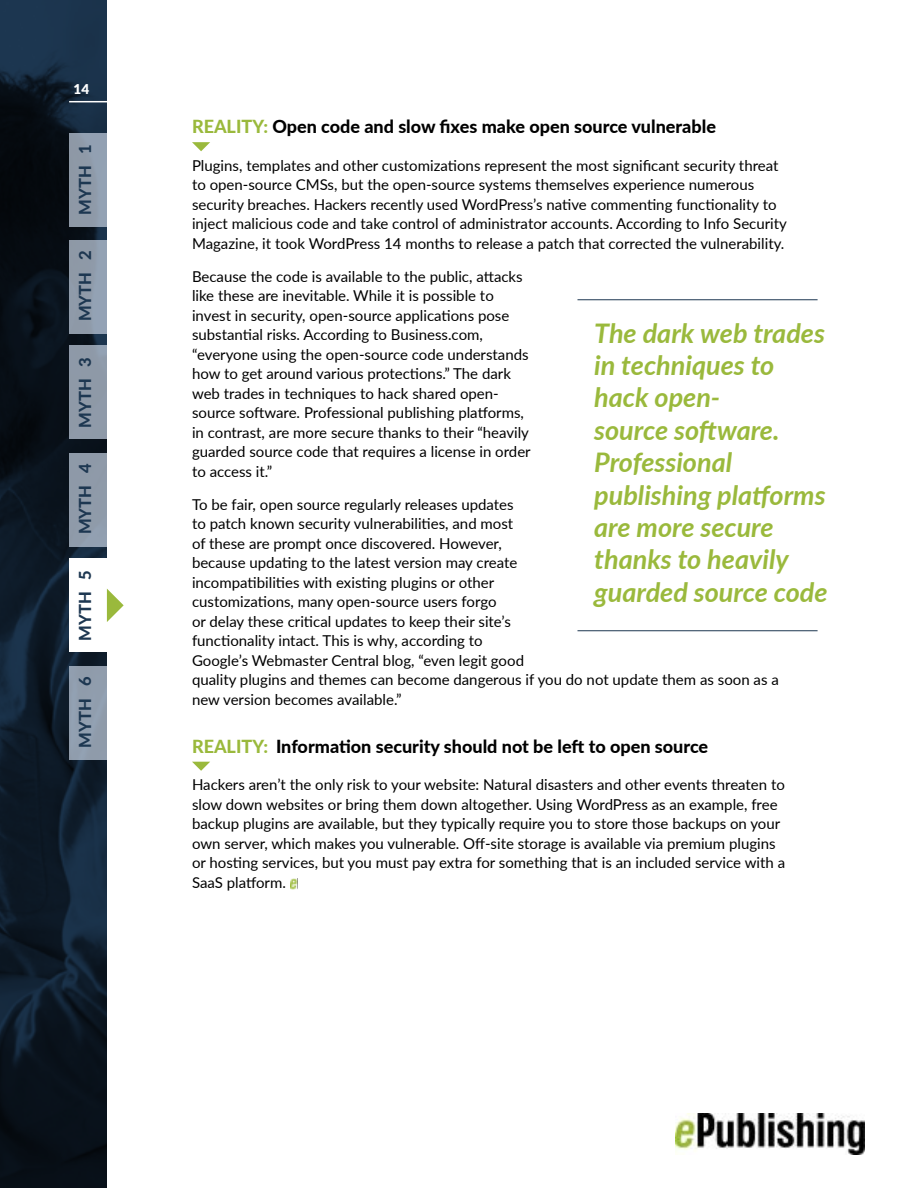
<style>
.page{position:relative;width:918px;height:1188px;background:#fff}
.page>*{position:absolute;margin:0;border:0;box-sizing:border-box;transform-origin:0 0}
.t1{font:italic 700 27px/32.4px "Lato";color:#9ab93c}
.t2{font:800 18px "Lato";color:#000}
.t3{font:800 16.5px "Lato";color:#1d3751}
.t4{font:15px/19.5px "Lato";color:#000}
.t5{font:900 13.5px "Lato";color:#fff}
.s1{color:#9ab93c}
</style>
<div class="page">
<svg style="left:0;top:0;width:107px;height:1188px;background:#0d1926"></svg>
<img style="left:675px;top:1113px;width:189px;height:42px">
<hr style="left:69px;top:101px;width:46px;height:1px;background:#fff">
<svg style="left:192px;top:142px;width:18px;height:9px"></svg>
<svg style="left:192px;top:762px;width:18px;height:9px"></svg>
<svg style="left:290px;top:878px;width:7px;height:11px"></svg>
<div style="left:69px;top:133px;width:38px;height:94px;background:#8e99a8"></div>
<div style="left:69px;top:240px;width:38px;height:94px;background:#8f9aa9"></div>
<div style="left:69px;top:345px;width:38px;height:94px;background:#8e99a7"></div>
<div style="left:69px;top:453px;width:38px;height:94px;background:#8f9aa9"></div>
<div style="left:69px;top:558px;width:38px;height:94px;background:#fff"></div>
<div style="left:69px;top:666px;width:38px;height:94px;background:#909dad"></div>
<svg style="left:107px;top:589px;width:17px;height:33px"></svg>
<hr style="left:578px;top:299px;width:240px;height:1px;background:#1d3751">
<hr style="left:578px;top:630px;width:240px;height:1px;background:#1d3751">
<p class="t5" style="left:74px;top:79px;width:17px">14</p>
<p class="t3" style="left:73px;top:215px;width:72px;rotate:-90deg">MYTH 1</p>
<p class="t3" style="left:73px;top:321px;width:72px;rotate:-90deg">MYTH 2</p>
<p class="t3" style="left:73px;top:428px;width:72px;rotate:-90deg">MYTH 3</p>
<p class="t3" style="left:73px;top:534px;width:72px;rotate:-90deg">MYTH 4</p>
<p class="t3" style="left:73px;top:641px;width:72px;rotate:-90deg">MYTH 5</p>
<p class="t3" style="left:73px;top:748px;width:72px;rotate:-90deg">MYTH 6</p>
<p class="t2" style="left:192px;top:113px;width:525px"><span class="s1">REALITY:</span> Open code and slow fixes make open source vulnerable</p>
<p class="t4" style="left:192px;top:155px;width:596px">Plugins, templates and other customizations represent the most significant security threat to open-source CMSs, but the open-source systems themselves experience numerous security breaches. Hackers recently used WordPress’s native commenting functionality to inject malicious code and take control of administrator accounts. According to Info Security Magazine, it took WordPress 14 months to release a patch that corrected the vulnerability.</p>
<p class="t4" style="left:192px;top:266px;width:340px">Because the code is available to the public, attacks like these are inevitable. While it is possible to invest in security, open-source applications pose substantial risks. According to Business.com, “everyone using the open-source code understands how to get around various protections.” The dark web trades in techniques to hack shared open&shy;source software. Professional publishing platforms, in contrast, are more secure thanks to their “heavily guarded source code that requires a license in order to access it.”</p>
<p class="t4" style="left:192px;top:494px;width:588px">To be fair, open source regularly releases updates<br>to patch known security vulnerabilities, and most<br>of these are prompt once discovered. However,<br>because updating to the latest version may create<br>incompatibilities with existing plugins or other<br>customizations, many open-source users forgo<br>or delay these critical updates to keep their site’s<br>functionality intact. This is why, according to<br>Google’s Webmaster Central blog, “even legit good<br>quality plugins and themes can become dangerous if you do not update them as soon as a new version becomes available.”</p>
<p class="t2" style="left:192px;top:733px;width:518px"><span class="s1">REALITY:</span> Information security should not be left to open source</p>
<p class="t4" style="left:192px;top:774px;width:595px">Hackers aren’t the only risk to your website: Natural disasters and other events threaten to slow down websites or bring them down altogether. Using WordPress as an example, free backup plugins are available, but they typically require you to store those backups on your own server, which makes you vulnerable. Off-site storage is available via premium plugins or hosting services, but you must pay extra for something that is an included service with a SaaS platform.</p>
<h1 class="t1" style="left:594px;top:315px;width:235px">The dark web trades in techniques to hack open-<br>source software.<br>Professional publishing platforms are more secure thanks to heavily guarded source code</h1>
</div>
